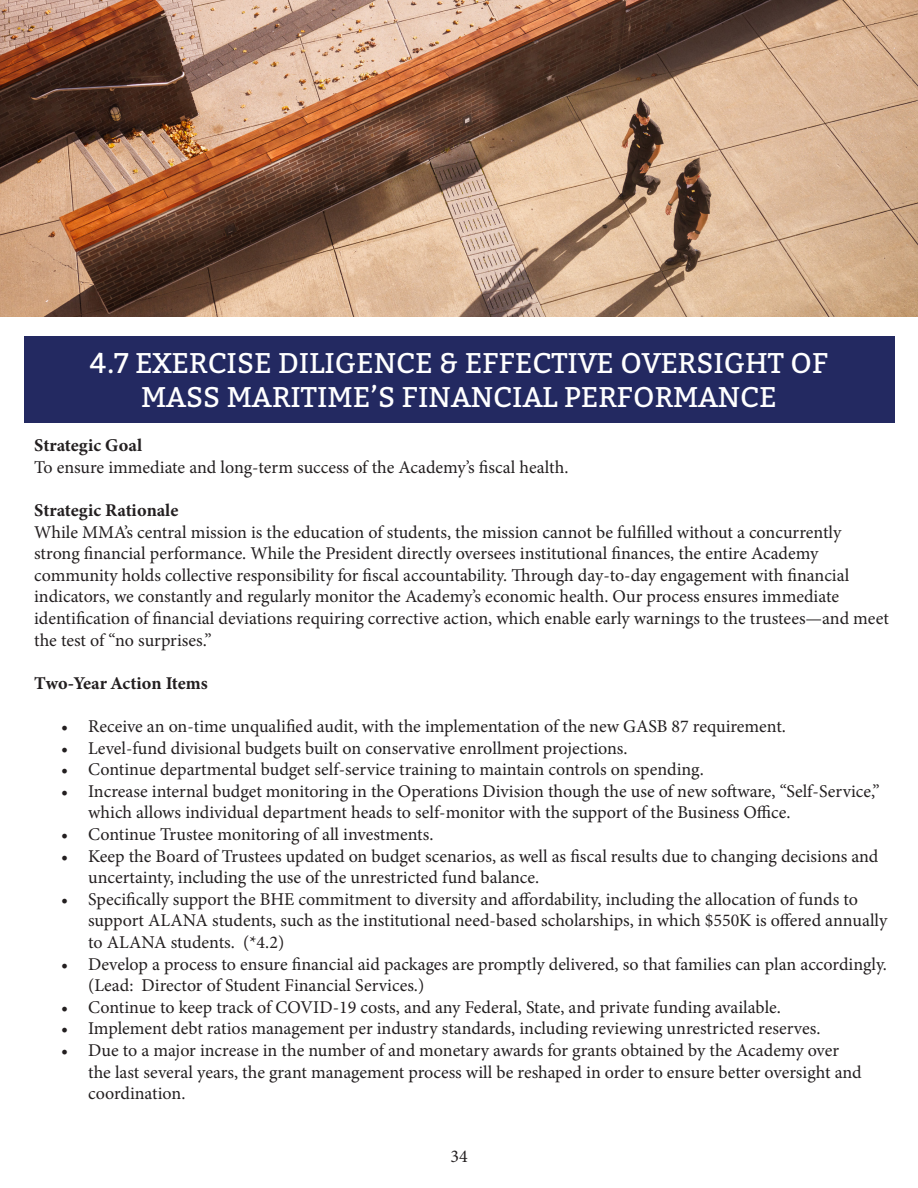
<style>
.page{position:relative;width:918px;height:1188px;background:#fff}
.page>*{position:absolute;margin:0;border:0;box-sizing:border-box;transform-origin:0 0}
.t1{font:28.5px "Bitter";color:#fff}
.t2{font:18px/21.6px "Minion Pro";color:#231f20}
.t3{font:18px "Minion Variable Concept";color:#231f20}
</style>
<div class="page">
<img style="left:0;top:0;width:918px;height:316px">
<div style="left:24px;top:336px;width:870px;height:86px;background:#232961"></div>
<p class="t1" style="left:90px;top:345px;width:740px">4.7 EXERCISE DILIGENCE &amp; EFFECTIVE OVERSIGHT OF</p>
<p class="t1" style="left:141px;top:379px;width:637px">MASS MARITIME’S FINANCIAL PERFORMANCE</p>
<p class="t3" style="left:34px;top:433px;width:110px">Strategic Goal</p>
<p class="t2" style="left:34px;top:456px;width:536px">To ensure immediate and long-term success of the Academy’s fiscal health.</p>
<p class="t3" style="left:34px;top:498px;width:146px">Strategic Rationale</p>
<p class="t2" style="left:34px;top:521px;width:856px">While MMA’s central mission is the education of students, the mission cannot be fulfilled without a concurrently strong financial performance. While the President directly oversees institutional finances, the entire Academy community holds collective responsibility for fiscal accountability. Through day-to-day engagement with financial indicators, we constantly and regularly monitor the Academy’s economic health. Our process ensures immediate identification of financial deviations requiring corrective action, which enable early warnings to the trustees—and meet the test of “no surprises.”</p>
<p class="t3" style="left:34px;top:670px;width:175px">Two-Year Action Items</p>
<p class="t2" style="left:61px;top:716px;width:726px">• Receive an on-time unqualified audit, with the implementation of the new GASB 87 requirement.</p>
<p class="t2" style="left:61px;top:737px;width:568px">• Level-fund divisional budgets built on conservative enrollment projections.</p>
<p class="t2" style="left:61px;top:759px;width:644px">• Continue departmental budget self-service training to maintain controls on spending.</p>
<p class="t2" style="left:88px;top:780px;width:793px;text-indent:-27px">• Increase internal budget monitoring in the Operations Division though the use of new software, “Self-Service,” which allows individual department heads to self-monitor with the support of the Business Office.</p>
<p class="t2" style="left:61px;top:824px;width:374px">• Continue Trustee monitoring of all investments.</p>
<p class="t2" style="left:88px;top:845px;width:792px;text-indent:-27px">• Keep the Board of Trustees updated on budget scenarios, as well as fiscal results due to changing decisions and uncertainty, including the use of the unrestricted fund balance.</p>
<p class="t2" style="left:88px;top:888px;width:801px;text-indent:-27px">• Specifically support the BHE commitment to diversity and affordability, including the allocation of funds to support ALANA students, such as the institutional need-based scholarships, in which $550K is offered annually to ALANA students. (*4.2)</p>
<p class="t2" style="left:88px;top:953px;width:800px;text-indent:-27px">• Develop a process to ensure financial aid packages are promptly delivered, so that families can plan accordingly. (Lead: Director of Student Financial Services.)</p>
<p class="t2" style="left:61px;top:996px;width:721px">• Continue to keep track of COVID-19 costs, and any Federal, State, and private funding available.</p>
<p class="t2" style="left:61px;top:1018px;width:761px">• Implement debt ratios management per industry standards, including reviewing unrestricted reserves.</p>
<p class="t2" style="left:88px;top:1040px;width:775px;text-indent:-27px">• Due to a major increase in the number of and monetary awards for grants obtained by the Academy over the last several years, the grant management process will be reshaped in order to ensure better oversight and coordination.</p>
<p class="t2" style="left:450px;top:1146px;width:19px">34</p>
</div>
